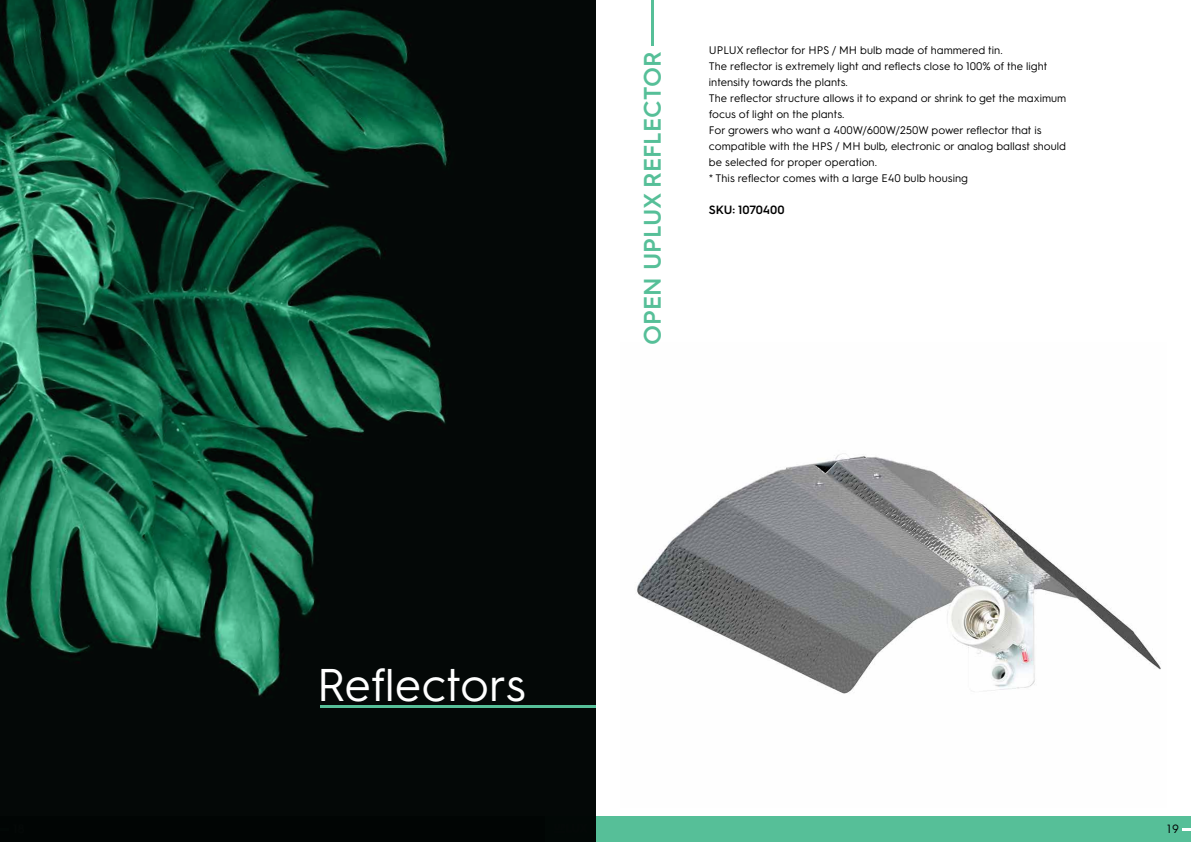
<style>
.page{position:relative;width:1191px;height:842px;background:#fff}
.page>*{position:absolute;margin:0;border:0;box-sizing:border-box;transform-origin:0 0}
.t1{font:46px "Hurme Geometric Sans 3";letter-spacing:-.01em;color:#fff}
.t2{font:600 24px "Hurme Geometric Sans 3";color:#56bf98}
.t3{font:600 12px "Hurme Geometric Sans 3";color:#000}
.t4{font:12px "Hurme Geometric Sans 3";color:#000}
.t5{font:11px/16px "Hurme Geometric Sans 3";color:#000}
</style>
<div class="page">
<div style="left:545px;top:816px;width:646px;height:26px;background:#56bf98"></div>
<svg style="left:1182px;top:828px;width:9px;height:2px"></svg>
<hr style="left:651px;top:0;width:2px;height:45px;background:#56bf98">
<img style="left:0;top:0;width:595px;height:842px">
<hr style="left:320px;top:705px;width:275px;height:3px;background:#56bf98">
<img style="left:637px;top:453px;width:524px;height:241px">
<h2 class="t2" style="left:635px;top:345px;width:294px;rotate:-90deg">OPEN UPLUX REFLECTOR</h2>
<p class="t5" style="left:709px;top:42px;width:359px">UPLUX reflector for HPS / MH bulb made of hammered tin.<br>The reflector is extremely light and reflects close to 100% of the light intensity towards the plants.<br>The reflector structure allows it to expand or shrink to get the maximum focus of light on the plants.<br>For growers who want a 400W/600W/250W power reflector that is compatible with the HPS / MH bulb, electronic or analog ballast should be selected for proper operation.<br>* This reflector comes with a large E40 bulb housing</p>
<p class="t3" style="left:709px;top:202px;width:77px">SKU: 1070400</p>
<h1 class="t1" style="left:317px;top:652px;width:210px">Reflectors</h1>
<p class="t4" style="left:1167px;top:821px;width:13px">19</p>
</div>
